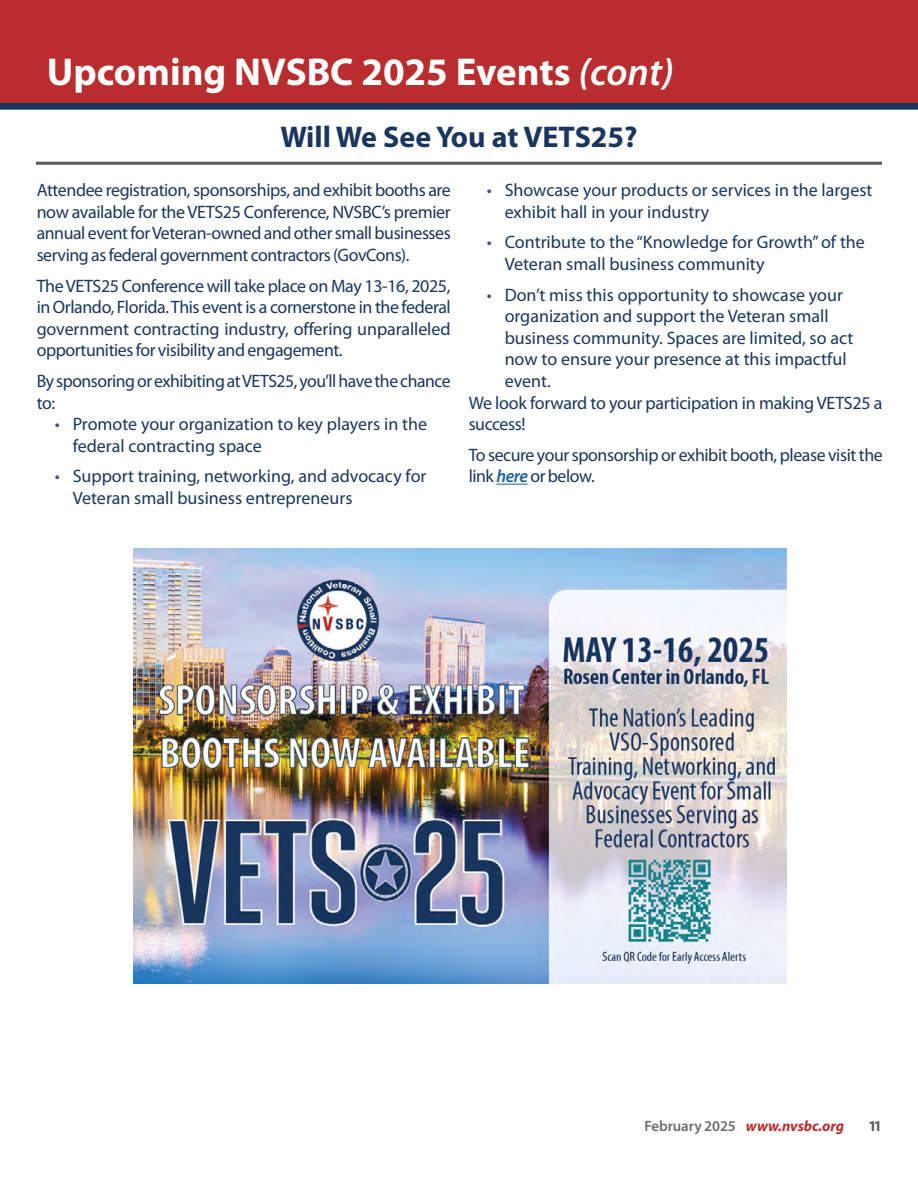
<style>
.page{position:relative;width:918px;height:1188px;background:#fff}
.page>*{position:absolute;margin:0;border:0;box-sizing:border-box;transform-origin:0 0}
.t1{font:700 39px "Myriad Pro";color:#fff}
.t2{font:700 30px "Myriad Pro";color:#1b365d}
.t3{font:18px/21.6px "Myriad Pro";color:#1b365d}
.t4{font:18px/21.6px "Myriad Pro";letter-spacing:-.025em;color:#1b365d}
.t5{font:italic 700 15px "Myriad Pro";letter-spacing:-.005em;color:#ba2d2f}
.t6{font:700 15px "Myriad Pro";color:#58595b}
.s1{font-weight:600;font-style:italic}
.s2{color:#435072}
.s3{font-weight:600;font-style:italic;color:#215e9e}
.s4{font-weight:600;font-style:normal;color:#6d6e71}
</style>
<div class="page">
<div style="left:0;top:0;width:918px;height:97px;background:#ba2d2f"></div>
<div style="left:0;top:102px;width:918px;height:8px;background:#1b365d"></div>
<hr style="left:36px;top:162px;width:846px;height:3px;background:#58595b">
<div style="left:0;top:20px;width:918px;height:83px;background:#ba2d2f"></div>
<hr style="left:496px;top:484px;width:32px;height:1px;background:#215e9e">
<img style="left:133px;top:548px;width:653px;height:436px">
<h1 class="t1" style="left:47px;top:46px;width:628px">Upcoming NVSBC 2025 Events <span class="s1">(cont)</span></h1>
<h2 class="t2" style="left:280px;top:117px;width:359px">Will We See You at VETS25?</h2>
<p class="t3" style="left:37px;top:179px;width:416px;text-align:justify">Attendee registration, sponsorships, and exhibit booths are now available for the VETS25 Conference, NVSBC’s premier annual event for Veteran-owned and other small businesses serving as federal government contractors (GovCons).</p>
<p class="t3" style="left:37px;top:274px;width:416px;text-align:justify">The VETS25 Conference will take place on May 13-16, 2025, in Orlando, Florida. This event is a cornerstone in the federal government contracting industry, offering unparalleled opportunities for visibility and engagement.</p>
<p class="t4" style="left:37px;top:370px;width:416px">By sponsoring or exhibiting at VETS25, you’ll have the chance to:</p>
<p class="t3" style="left:73px;top:413px;width:356px;text-indent:-18px"><span class="s2">•</span> Promote your organization to key players in the federal contracting space</p>
<p class="t3" style="left:73px;top:465px;width:355px;text-indent:-18px"><span class="s2">•</span> Support training, networking, and advocacy for<br>Veteran small business entrepreneurs</p>
<p class="t3" style="left:505px;top:179px;width:369px;text-indent:-18px"><span class="s2">•</span> Showcase your products or services in the largest exhibit hall in your industry</p>
<p class="t3" style="left:505px;top:231px;width:362px;text-indent:-18px"><span class="s2">•</span> Contribute to the “Knowledge for Growth” of the<br>Veteran small business community</p>
<p class="t3" style="left:487px;top:283px;width:358px"><span class="s2">•</span> Don’t miss this opportunity to showcase your</p>
<p class="t3" style="left:505px;top:305px;width:325px">organization and support the Veteran small</p>
<p class="t3" style="left:505px;top:327px;width:350px">business community. Spaces are limited, so act</p>
<p class="t3" style="left:505px;top:348px;width:343px">now to ensure your presence at this impactful</p>
<p class="t3" style="left:505px;top:370px;width:48px">event.</p>
<p class="t3" style="left:469px;top:391px;width:415px">We look forward to your participation in making VETS25 a</p>
<p class="t4" style="left:469px;top:413px;width:58px">success!</p>
<p class="t4" style="left:469px;top:444px;width:416px">To secure your sponsorship or exhibit booth, please visit the link <span class="s3">here</span> or below.</p>
<p class="t5" style="left:644px;top:1116px;width:201px"><span class="s4">February 2025</span> www.nvsbc.org</p>
<p class="t6" style="left:868px;top:1116px;width:15px">11</p>
</div>
